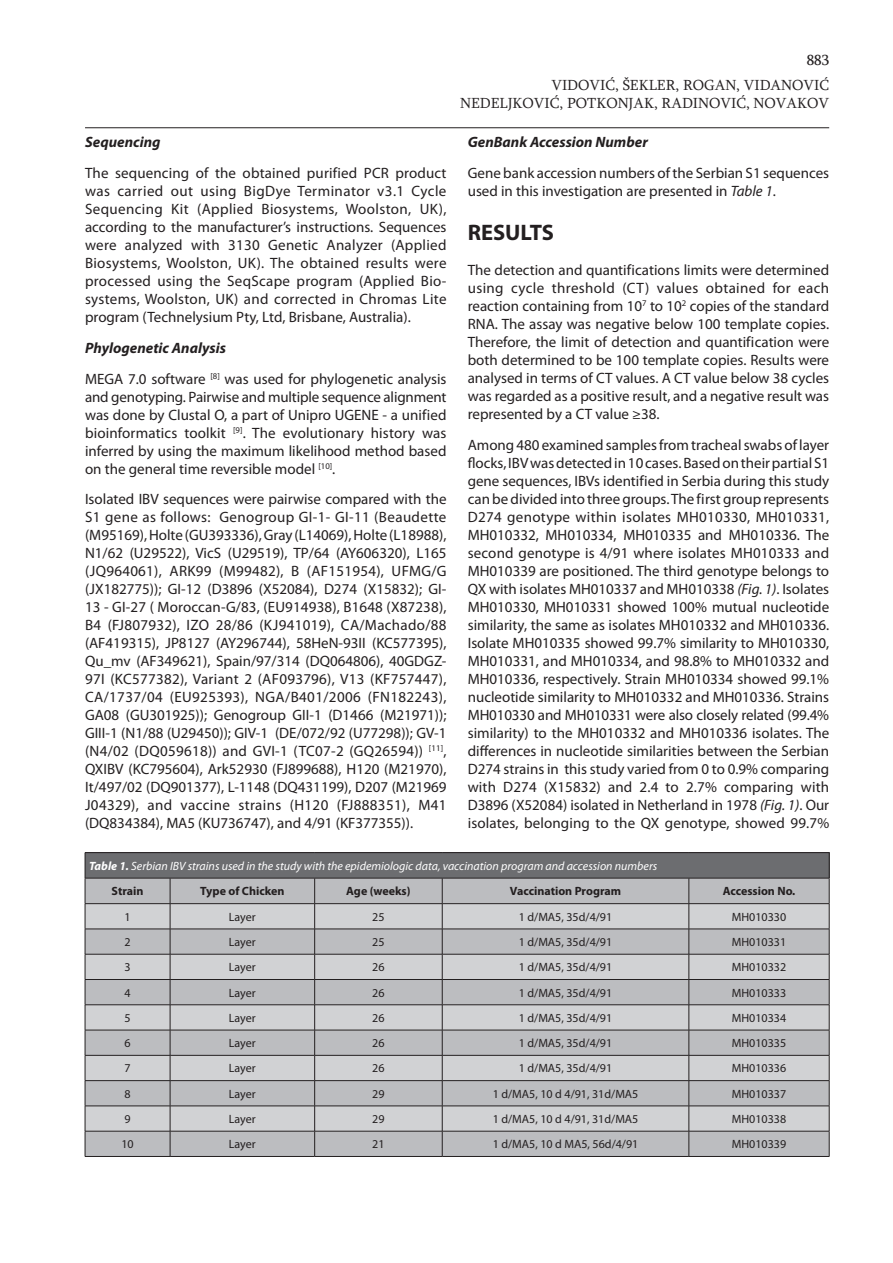
<style>
.page{position:relative;width:893px;height:1263px;background:#fff}
.page>*{position:absolute;margin:0;border:0;box-sizing:border-box;transform-origin:0 0}
.METIN{font:700 22.5px "Myriad Pro";color:#231f20}
.METIN-2{font:15px/18px "Myriad Pro";color:#231f20;text-align:justify}
.UST_BILGI_SAG{font:15px "Sylfaen";color:#231f20}
.METIN-3{font:italic 700 15px "Myriad Pro";color:#231f20}
.sag_numara{font:15px "Sylfaen";color:#231f20}
.TABLO{font:12px "Myriad Pro";color:#231f20}
.TABLO-2{font:italic 12px "Myriad Pro";color:#fff}
.TABLO-3{font:700 12px "Myriad Pro";color:#231f20}
.s1{font-style:italic}
.s2{font-weight:700}
</style>
<div class="page">
<hr style="left:85px;top:127px;width:744px;height:1px;background:#231f20">
<hr style="left:85px;top:852px;width:85px;height:1px;background:#231f20">
<hr style="left:170px;top:852px;width:145px;height:1px;background:#231f20">
<hr style="left:315px;top:852px;width:127px;height:1px;background:#231f20">
<hr style="left:442px;top:852px;width:247px;height:1px;background:#231f20">
<hr style="left:689px;top:852px;width:140px;height:1px;background:#231f20">
<svg style="left:85px;top:853px;width:745px;height:303px;background:#b7b8ba"></svg>
<hr style="left:85px;top:1156px;width:85px;height:1px;background:#231f20">
<hr style="left:170px;top:1156px;width:145px;height:1px;background:#231f20">
<hr style="left:315px;top:1156px;width:127px;height:1px;background:#231f20">
<hr style="left:442px;top:1156px;width:247px;height:1px;background:#231f20">
<hr style="left:689px;top:1156px;width:140px;height:1px;background:#231f20">
<p class="sag_numara" style="left:807px;top:50px;width:24px">883</p>
<p class="UST_BILGI_SAG" style="left:551px;top:75px;width:279px">VIDOVIĆ, ŠEKLER, ROGAN, VIDANOVIĆ</p>
<p class="UST_BILGI_SAG" style="left:460px;top:93px;width:370px">NEDELJKOVIĆ, POTKONJAK, RADINOVIĆ, NOVAKOV</p>
<p class="METIN-3" style="left:468px;top:133px;width:182px">GenBank Accession Number</p>
<p class="METIN-2" style="left:468px;top:164px;width:363px">Gene bank accession numbers of the Serbian S1 sequences used in this investigation are presented in <span class="s1">Table 1</span>.</p>
<p class="METIN" style="left:468px;top:218px;width:88px">RESULTS</p>
<p class="METIN-2" style="left:468px;top:261px;width:363px">The detection and quantifications limits were determined using cycle threshold (CT) values obtained for each reaction containing from 10<sup>7</sup> to 10<sup>2</sup> copies of the standard RNA. The assay was negative below 100 template copies.<br>Therefore, the limit of detection and quantification were both determined to be 100 template copies. Results were analysed in terms of CT values. A CT value below 38 cycles was regarded as a positive result, and a negative result was represented by a CT value ≥38.</p>
<p class="METIN-2" style="left:468px;top:436px;width:363px">Among 480 examined samples from tracheal swabs of layer flocks, IBV was detected in 10 cases. Based on their partial S1 gene sequences, IBVs identified in Serbia during this study can be divided into three groups. The first group represents D274 genotype within isolates MH010330, MH010331, MH010332, MH010334, MH010335 and MH010336. The second genotype is 4/91 where isolates MH010333 and MH010339 are positioned. The third genotype belongs to QX with isolates MH010337 and MH010338 <span class="s1">(Fig. 1)</span>. Isolates MH010330, MH010331 showed 100% mutual nucleotide similarity, the same as isolates MH010332 and MH010336.<br>Isolate MH010335 showed 99.7% similarity to MH010330, MH010331, and MH010334, and 98.8% to MH010332 and MH010336, respectively. Strain MH010334 showed 99.1% nucleotide similarity to MH010332 and MH010336. Strains MH010330 and MH010331 were also closely related (99.4% similarity) to the MH010332 and MH010336 isolates. The differences in nucleotide similarities between the Serbian D274 strains in this study varied from 0 to 0.9% comparing with D274 (X15832) and 2.4 to 2.7% comparing with D3896 (X52084) isolated in Netherland in 1978 <span class="s1">(Fig. 1)</span>. Our isolates, belonging to the QX genotype, showed 99.7%</p>
<p class="TABLO-2" style="left:89px;top:858px;width:569px"><span class="s2">Table 1.</span> Serbian IBV strains used in the study with the epidemiologic data, vaccination program and accession numbers</p>
<p class="TABLO-3" style="left:112px;top:883px;width:33px">Strain</p>
<p class="TABLO-3" style="left:200px;top:883px;width:86px">Type of Chicken</p>
<p class="TABLO-3" style="left:346px;top:883px;width:66px">Age (weeks)</p>
<p class="TABLO-3" style="left:510px;top:883px;width:113px">Vaccination Program</p>
<p class="TABLO-3" style="left:723px;top:883px;width:74px">Accession No.</p>
<p class="TABLO" style="left:124px;top:909px;width:8px">1</p>
<p class="TABLO" style="left:229px;top:909px;width:28px">Layer</p>
<p class="TABLO" style="left:372px;top:909px;width:14px">25</p>
<p class="TABLO" style="left:519px;top:909px;width:95px">1 d/MA5, 35d/4/91</p>
<p class="TABLO" style="left:732px;top:909px;width:56px">MH010330</p>
<p class="TABLO" style="left:124px;top:935px;width:8px">2</p>
<p class="TABLO" style="left:229px;top:935px;width:28px">Layer</p>
<p class="TABLO" style="left:372px;top:935px;width:14px">25</p>
<p class="TABLO" style="left:519px;top:935px;width:95px">1 d/MA5, 35d/4/91</p>
<p class="TABLO" style="left:732px;top:935px;width:56px">MH010331</p>
<p class="TABLO" style="left:124px;top:960px;width:8px">3</p>
<p class="TABLO" style="left:229px;top:960px;width:28px">Layer</p>
<p class="TABLO" style="left:372px;top:960px;width:14px">26</p>
<p class="TABLO" style="left:519px;top:960px;width:95px">1 d/MA5, 35d/4/91</p>
<p class="TABLO" style="left:732px;top:960px;width:56px">MH010332</p>
<p class="TABLO" style="left:124px;top:985px;width:8px">4</p>
<p class="TABLO" style="left:229px;top:985px;width:28px">Layer</p>
<p class="TABLO" style="left:372px;top:985px;width:14px">26</p>
<p class="TABLO" style="left:519px;top:985px;width:95px">1 d/MA5, 35d/4/91</p>
<p class="TABLO" style="left:732px;top:985px;width:56px">MH010333</p>
<p class="TABLO" style="left:124px;top:1010px;width:8px">5</p>
<p class="TABLO" style="left:229px;top:1010px;width:28px">Layer</p>
<p class="TABLO" style="left:372px;top:1010px;width:14px">26</p>
<p class="TABLO" style="left:519px;top:1010px;width:95px">1 d/MA5, 35d/4/91</p>
<p class="TABLO" style="left:732px;top:1010px;width:56px">MH010334</p>
<p class="TABLO" style="left:124px;top:1036px;width:8px">6</p>
<p class="TABLO" style="left:229px;top:1036px;width:28px">Layer</p>
<p class="TABLO" style="left:372px;top:1036px;width:14px">26</p>
<p class="TABLO" style="left:519px;top:1036px;width:95px">1 d/MA5, 35d/4/91</p>
<p class="TABLO" style="left:732px;top:1036px;width:56px">MH010335</p>
<p class="TABLO" style="left:124px;top:1061px;width:8px">7</p>
<p class="TABLO" style="left:229px;top:1061px;width:28px">Layer</p>
<p class="TABLO" style="left:372px;top:1061px;width:14px">26</p>
<p class="TABLO" style="left:519px;top:1061px;width:95px">1 d/MA5, 35d/4/91</p>
<p class="TABLO" style="left:732px;top:1061px;width:56px">MH010336</p>
<p class="TABLO" style="left:124px;top:1086px;width:8px">8</p>
<p class="TABLO" style="left:229px;top:1086px;width:28px">Layer</p>
<p class="TABLO" style="left:372px;top:1086px;width:14px">29</p>
<p class="TABLO" style="left:493px;top:1086px;width:147px">1 d/MA5, 10 d 4/91, 31d/MA5</p>
<p class="TABLO" style="left:732px;top:1086px;width:56px">MH010337</p>
<p class="TABLO" style="left:124px;top:1111px;width:8px">9</p>
<p class="TABLO" style="left:229px;top:1111px;width:28px">Layer</p>
<p class="TABLO" style="left:372px;top:1111px;width:14px">29</p>
<p class="TABLO" style="left:493px;top:1111px;width:147px">1 d/MA5, 10 d 4/91, 31d/MA5</p>
<p class="TABLO" style="left:732px;top:1111px;width:56px">MH010338</p>
<p class="TABLO" style="left:121px;top:1137px;width:14px">10</p>
<p class="TABLO" style="left:229px;top:1137px;width:28px">Layer</p>
<p class="TABLO" style="left:372px;top:1137px;width:14px">21</p>
<p class="TABLO" style="left:493px;top:1137px;width:147px">1 d/MA5, 10 d MA5, 56d/4/91</p>
<p class="TABLO" style="left:732px;top:1137px;width:56px">MH010339</p>
<p class="METIN-3" style="left:85px;top:133px;width:77px">Sequencing</p>
<p class="METIN-2" style="left:85px;top:164px;width:363px">The sequencing of the obtained purified PCR product was carried out using BigDye Terminator v3.1 Cycle Sequencing Kit (Applied Biosystems, Woolston, UK), according to the manufacturer’s instructions. Sequences were analyzed with 3130 Genetic Analyzer (Applied Biosystems, Woolston, UK). The obtained results were processed using the SeqScape program (Applied Bio&shy;systems, Woolston, UK) and corrected in Chromas Lite program (Technelysium Pty, Ltd, Brisbane, Australia).</p>
<p class="METIN-3" style="left:85px;top:338px;width:142px">Phylogenetic Analysis</p>
<p class="METIN-2" style="left:85px;top:369px;width:363px">MEGA 7.0 software <sup>[8]</sup> was used for phylogenetic analysis and genotyping. Pairwise and multiple sequence alignment was done by Clustal O, a part of Unipro UGENE - a unified bioinformatics toolkit <sup>[9]</sup>. The evolutionary history was inferred by using the maximum likelihood method based on the general time reversible model <sup>[10]</sup>.</p>
<p class="METIN-2" style="left:85px;top:490px;width:363px">Isolated IBV sequences were pairwise compared with the S1 gene as follows: Genogroup GI-1- GI-11 (Beaudette (M95169), Holte (GU393336), Gray (L14069), Holte (L18988), N1/62 (U29522), VicS (U29519), TP/64 (AY606320), L165 (JQ964061), ARK99 (M99482), B (AF151954), UFMG/G (JX182775)); GI-12 (D3896 (X52084), D274 (X15832); GI-13 - GI-27 ( Moroccan-G/83, (EU914938), B1648 (X87238), B4 (FJ807932), IZO 28/86 (KJ941019), CA/Machado/88 (AF419315), JP8127 (AY296744), 58HeN-93II (KC577395), Qu_mv (AF349621), Spain/97/314 (DQ064806), 40GDGZ-97I (KC577382), Variant 2 (AF093796), V13 (KF757447), CA/1737/04 (EU925393), NGA/B401/2006 (FN182243), GA08 (GU301925)); Genogroup GII-1 (D1466 (M21971)); GIII-1 (N1/88 (U29450)); GIV-1 (DE/072/92 (U77298)); GV-1 (N4/02 (DQ059618)) and GVI-1 (TC07-2 (GQ26594)) <sup>[11]</sup>, QXIBV (KC795604), Ark52930 (FJ899688), H120 (M21970), It/497/02 (DQ901377), L-1148 (DQ431199), D207 (M21969<br>J04329), and vaccine strains (H120 (FJ888351), M41 (DQ834384), MA5 (KU736747), and 4/91 (KF377355)).</p>
</div>
